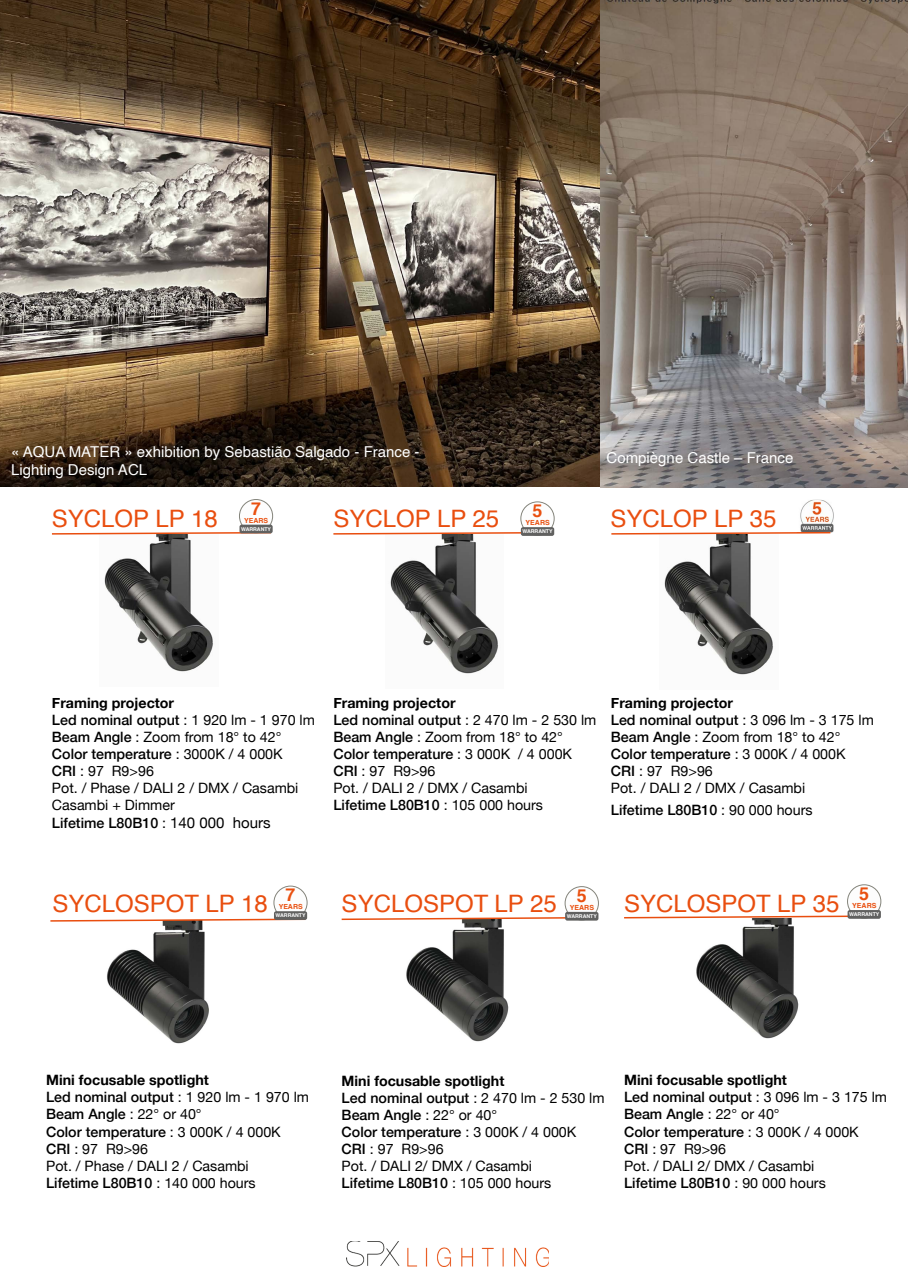
<style>
.page{position:relative;width:908px;height:1278px;background:#fff}
.page>*{position:absolute;margin:0;border:0;box-sizing:border-box;transform-origin:0 0}
.t1{font:24px "Helvetica";color:#e94e0f}
.t2{font:700 17.85px "Helvetica";color:#e95010}
.t3{font:700 17.7px "Helvetica";color:#e95010}
.t4{font:15px/18px "Helvetica";color:#fff}
.t5{font:14.25px/17.1px "Helvetica Neue";color:#000}
.t6{font:500 14.25px "Helvetica Neue";color:#000}
.t7{font:700 7.05px "Helvetica";color:#e95010}
.t8{font:700 5.25px "Helvetica";color:#fff}
.s1{font-weight:700}
.s2{font-weight:500}
.s3{font-size:15px}
.s4{font-weight:400}
</style>
<div class="page">
<img style="left:0;top:0;width:600px;height:487px">
<img style="left:107px;top:922px;width:102px;height:122px">
<svg style="left:50px;top:918px;width:257px;height:4px"></svg>
<img style="left:406px;top:921px;width:103px;height:121px">
<svg style="left:341px;top:917px;width:257px;height:4px"></svg>
<img style="left:696px;top:919px;width:103px;height:120px">
<svg style="left:624px;top:915px;width:223px;height:4px"></svg>
<img style="left:104px;top:535px;width:109px;height:137px">
<svg style="left:51px;top:532px;width:221px;height:3px"></svg>
<img style="left:390px;top:535px;width:109px;height:139px">
<svg style="left:333px;top:531px;width:188px;height:4px"></svg>
<img style="left:664px;top:535px;width:109px;height:140px">
<svg style="left:611px;top:532px;width:219px;height:3px"></svg>
<img style="left:347px;top:1241px;width:202px;height:25px">
<div style="left:239px;top:499px;width:34px;height:34px;border:1px solid #84847b;border-radius:50%"></div>
<div style="left:239px;top:525px;width:34px;height:8px;background:#616160;border-radius:2px"></div>
<div style="left:521px;top:502px;width:33px;height:33px;border:1px solid #84847b;border-radius:50%"></div>
<div style="left:521px;top:527px;width:33px;height:9px;background:#616160;border-radius:2px"></div>
<img style="left:800px;top:500px;width:34px;height:33px">
<img style="left:797px;top:532px;width:33px;height:1px">
<div style="left:847px;top:884px;width:34px;height:34px;border:1px solid #84847b;border-radius:50%"></div>
<div style="left:847px;top:910px;width:34px;height:9px;background:#616160;border-radius:2px"></div>
<div style="left:565px;top:886px;width:34px;height:34px;border:1px solid #84847b;border-radius:50%"></div>
<div style="left:565px;top:912px;width:33px;height:9px;background:#616160;border-radius:2px"></div>
<div style="left:274px;top:886px;width:33px;height:33px;border:1px solid #84847b;border-radius:50%"></div>
<div style="left:274px;top:911px;width:33px;height:9px;background:#616160;border-radius:2px"></div>
<img style="left:600px;top:0;width:308px;height:488px">
<p class="t4" style="left:11px;top:443px;width:410px">« AQUA MATER » exhibition by Sebastião Salgado - France -<br>Lighting Design ACL</p>
<p class="t4" style="left:607px;top:449px;width:188px">Compiègne Castle – France</p>
<h1 class="t1" style="left:52px;top:500px;width:167px">SYCLOP LP 18</h1>
<p class="t3" style="left:251px;top:494px;width:11px">7</p>
<p class="t7" style="left:244px;top:514px;width:26px">YEARS</p>
<p class="t8" style="left:241px;top:525px;width:32px">WARRANTY</p>
<h1 class="t1" style="left:333px;top:500px;width:167px">SYCLOP LP 25</h1>
<p class="t2" style="left:532px;top:497px;width:11px">5</p>
<p class="t7" style="left:526px;top:517px;width:26px">YEARS</p>
<p class="t8" style="left:522px;top:527px;width:32px">WARRANTY</p>
<h1 class="t1" style="left:611px;top:500px;width:167px">SYCLOP LP 35</h1>
<p class="t5" style="left:52px;top:695px;width:264px"><span class="s1">Framing projector<br></span><span class="s2">Led nominal output</span> : 1 920 lm - 1 970 lm<br><span class="s2">Beam Angle</span> : Zoom from 18° to 42°<br><span class="s2">Color temperature</span> : 3000K / 4 000K<br><span class="s2">CRI</span> : 97 R9&gt;96<br>Pot. / Phase / DALI 2 / DMX / Casambi<br>Casambi + Dimmer<br><span class="s2">Lifetime L80B10</span> : <span class="s3">140 000 hours</span></p>
<p class="t5" style="left:333px;top:695px;width:264px"><span class="s1">Framing projector<br></span><span class="s2">Led nominal output</span> : 2 470 lm - 2 530 lm<br><span class="s2">Beam Angle</span> : Zoom from 18° to 42°<br><span class="s2">Color temperature</span> : 3 000K / 4 000K<br><span class="s2">CRI</span> : 97 R9&gt;96<br>Pot. / DALI 2 / DMX / Casambi<br><span class="s2">Lifetime L80B10</span> : 105 000 hours</p>
<p class="t5" style="left:611px;top:695px;width:264px"><span class="s1">Framing projector<br></span><span class="s2">Led nominal output</span> : 3 096 lm - 3 175 lm<br><span class="s2">Beam Angle</span> : Zoom from 18° to 42°<br><span class="s2">Color temperature</span> : 3 000K / 4 000K<br><span class="s2">CRI</span> : 97 R9&gt;96<br>Pot. / DALI 2 / DMX / Casambi</p>
<p class="t6" style="left:611px;top:798px;width:203px">Lifetime L80B10 <span class="s4">: 90 000 hours</span></p>
<h1 class="t1" style="left:52px;top:885px;width:217px">SYCLOSPOT LP 18</h1>
<p class="t3" style="left:286px;top:881px;width:11px">7</p>
<p class="t7" style="left:279px;top:901px;width:26px">YEARS</p>
<p class="t8" style="left:276px;top:911px;width:32px">WARRANTY</p>
<h1 class="t1" style="left:342px;top:885px;width:217px">SYCLOSPOT LP 25</h1>
<p class="t2" style="left:577px;top:881px;width:11px">5</p>
<p class="t7" style="left:570px;top:901px;width:26px">YEARS</p>
<p class="t8" style="left:567px;top:912px;width:32px">WARRANTY</p>
<h1 class="t1" style="left:624px;top:885px;width:217px">SYCLOSPOT LP 35</h1>
<p class="t2" style="left:859px;top:879px;width:11px">5</p>
<p class="t7" style="left:852px;top:900px;width:26px">YEARS</p>
<p class="t8" style="left:849px;top:910px;width:32px">WARRANTY</p>
<p class="t5" style="left:46px;top:1072px;width:264px"><span class="s1">Mini focusable spotlight<br></span><span class="s2">Led nominal output</span> : 1 920 lm - 1 970 lm<br><span class="s2">Beam Angle</span> : 22° or 40°<br><span class="s2">Color temperature</span> : 3 000K / 4 000K<br><span class="s2">CRI</span> : 97 R9&gt;96<br>Pot. / Phase / DALI 2 / Casambi<br><span class="s2">Lifetime L80B10</span> : 140 000 hours</p>
<p class="t5" style="left:342px;top:1073px;width:264px"><span class="s1">Mini focusable spotlight<br></span><span class="s2">Led nominal output</span> : 2 470 lm - 2 530 lm<br><span class="s2">Beam Angle</span> : 22° or 40°<br><span class="s2">Color temperature</span> : 3 000K / 4 000K<br><span class="s2">CRI</span> : 97 R9&gt;96<br>Pot. / DALI 2/ DMX / Casambi<br><span class="s2">Lifetime L80B10</span> : 105 000 hours</p>
<p class="t5" style="left:624px;top:1072px;width:264px"><span class="s1">Mini focusable spotlight<br></span><span class="s2">Led nominal output</span> : 3 096 lm - 3 175 lm<br><span class="s2">Beam Angle</span> : 22° or 40°<br><span class="s2">Color temperature</span> : 3 000K / 4 000K<br><span class="s2">CRI</span> : 97 R9&gt;96<br>Pot. / DALI 2/ DMX / Casambi<br><span class="s2">Lifetime L80B10</span> : 90 000 hours</p>
</div>
